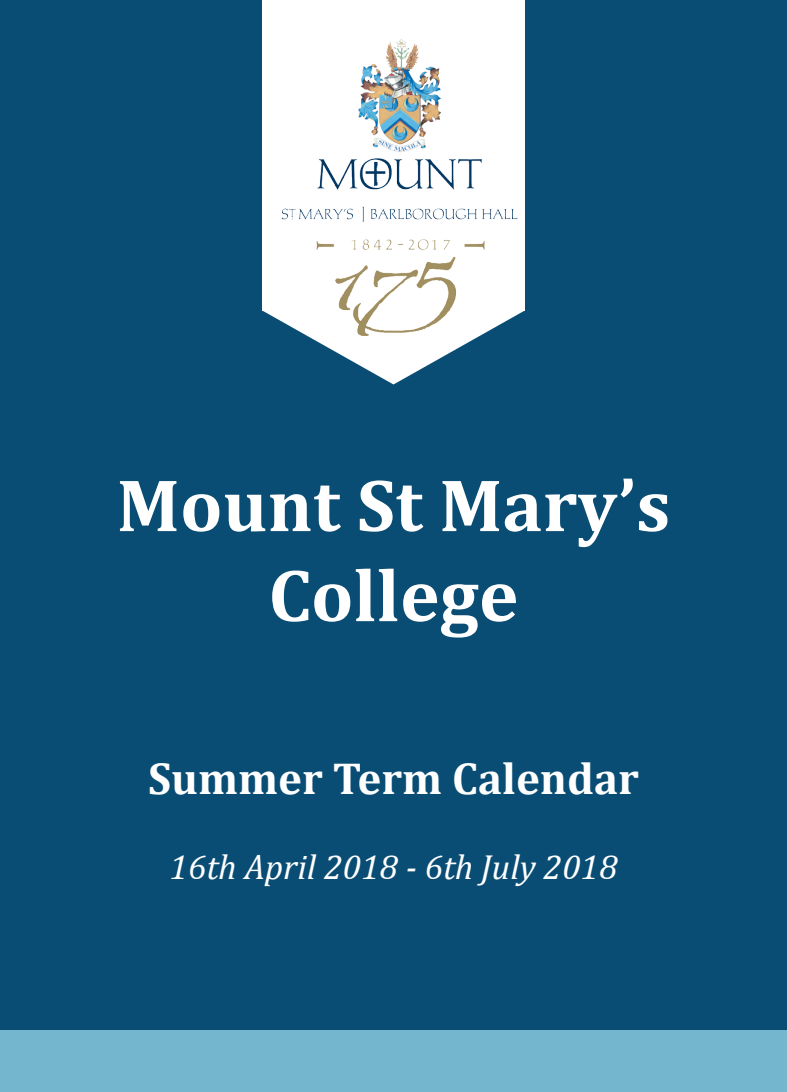
<style>
.page{position:relative;width:787px;height:1092px;background:#fff}
.page>*{position:absolute;margin:0;border:0;box-sizing:border-box;transform-origin:0 0}
.t1{font:700 75px "Cambria";color:#fff}
.t2{font:700 45px "Cambria";color:#fff}
.t3{font:italic 35px "Cambria";color:#fff}
</style>
<div class="page">
<div style="left:0;top:0;width:787px;height:1091px;background:#0a4d74"></div>
<div style="left:262px;top:0;width:262px;height:310px;background:#fff"></div>
<svg style="left:262px;top:310px;width:262px;height:74px"></svg>
<img style="left:279px;top:39px;width:238px;height:296px">
<div style="left:0;top:1030px;width:787px;height:61px;background:#73b6ce"></div>
<p class="t1" style="left:116px;top:452px;width:555px">Mount St Mary’s</p>
<p class="t1" style="left:268px;top:542px;width:252px">College</p>
<p class="t2" style="left:148px;top:747px;width:492px">Summer Term Calendar</p>
<p class="t3" style="left:169px;top:841px;width:449px">16th April 2018 - 6th July 2018</p>
</div>
